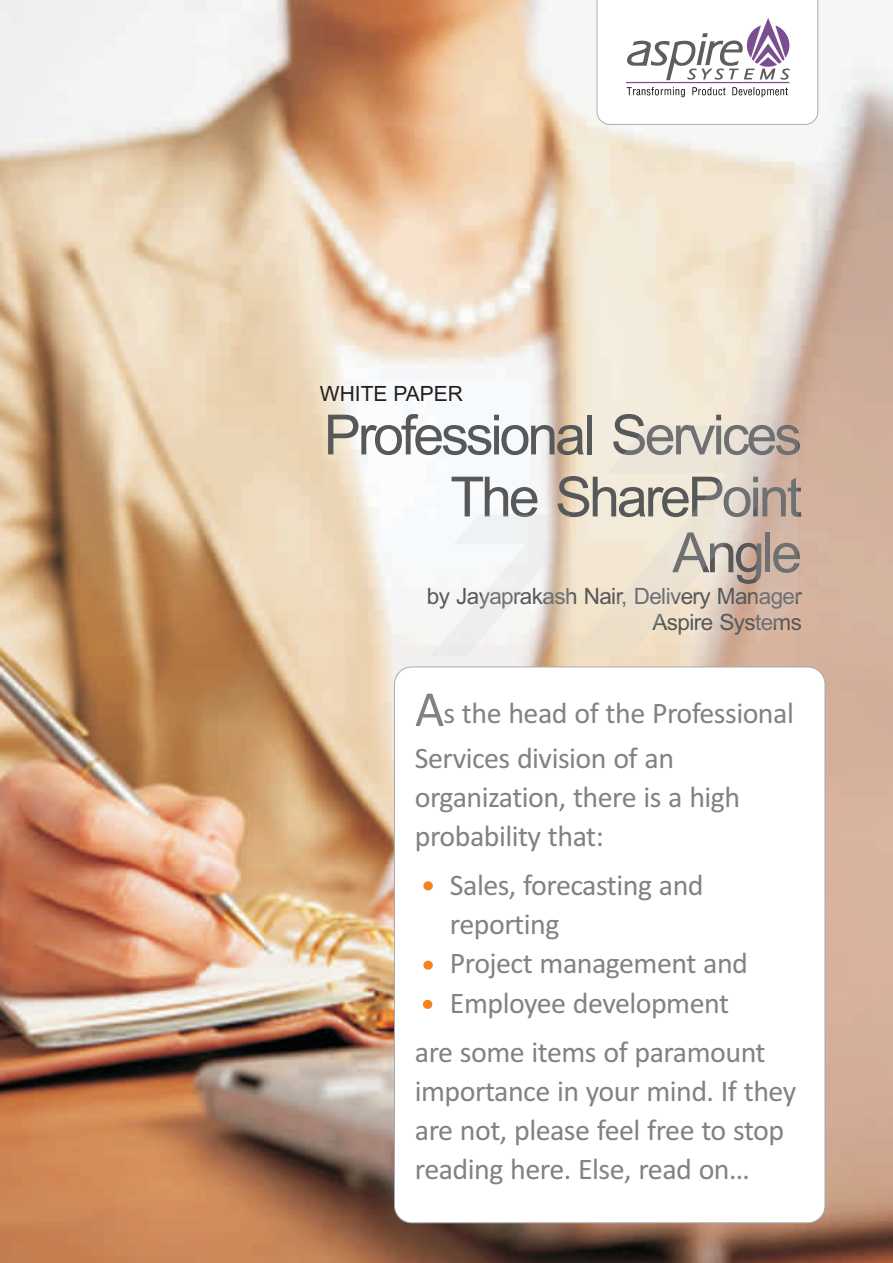
<style>
.page{position:relative;width:893px;height:1263px;background:#fff}
.page>*{position:absolute;margin:0;border:0;box-sizing:border-box;transform-origin:0 0}
.t1{font:55.5px/61.9px "Arial";letter-spacing:-.055em;color:#57585a;text-align:right}
.t2{font:30px/39.2px "Calibri";letter-spacing:-.02em;color:#808285}
.t3{font:22.5px/25.2px "Arial";letter-spacing:-.03em;color:#57585a;text-align:right}
.t4{font:21px "Arial";color:#231f20}
.s1{font-size:51px}
</style>
<div class="page">
<img style="left:0;top:0;width:893px;height:1263px">
<div style="left:394px;top:667px;width:431px;height:556px;background:#fff;border:1px solid #a8a9ad;border-radius:17px"></div>
<svg style="left:597px;top:0;width:221px;height:125px"></svg>
<svg style="left:430px;top:515px;width:139px;height:141px"></svg>
<svg style="left:569px;top:425px;width:229px;height:231px;background:#e7d7c6"></svg>
<div style="left:423px;top:881px;width:10px;height:9px;background:#f58220;border-radius:50%"></div>
<svg style="left:423px;top:960px;width:10px;height:10px"></svg>
<div style="left:423px;top:1000px;width:9px;height:9px;background:#f58220;border-radius:50%"></div>
<p class="t4" style="left:320px;top:386px;width:145px">WHITE PAPER</p>
<h1 class="t1" style="left:324px;top:409px;width:480px">Professional Services<br>The SharePoint</h1>
<h1 class="t1" style="left:672px;top:527px;width:131px">Angle</h1>
<p class="t3" style="left:427px;top:586px;width:377px">by Jayaprakash Nair, Delivery Manager<br>Aspire Systems</p>
<p class="t2" style="left:415px;top:693px;width:381px;line-height:45.2px"><span class="s1">A</span>s the head of the Professional<br>Services division of an</p>
<p class="t2" style="left:415px;top:780px;width:327px">organization, there is a high probability that:</p>
<p class="t2" style="left:450px;top:868px;width:300px">Sales, forecasting and reporting<br>Project management and<br>Employee development</p>
<p class="t2" style="left:415px;top:1034px;width:383px">are some items of paramount importance in your mind. If they are not, please feel free to stop reading here. Else, read on…</p>
</div>
